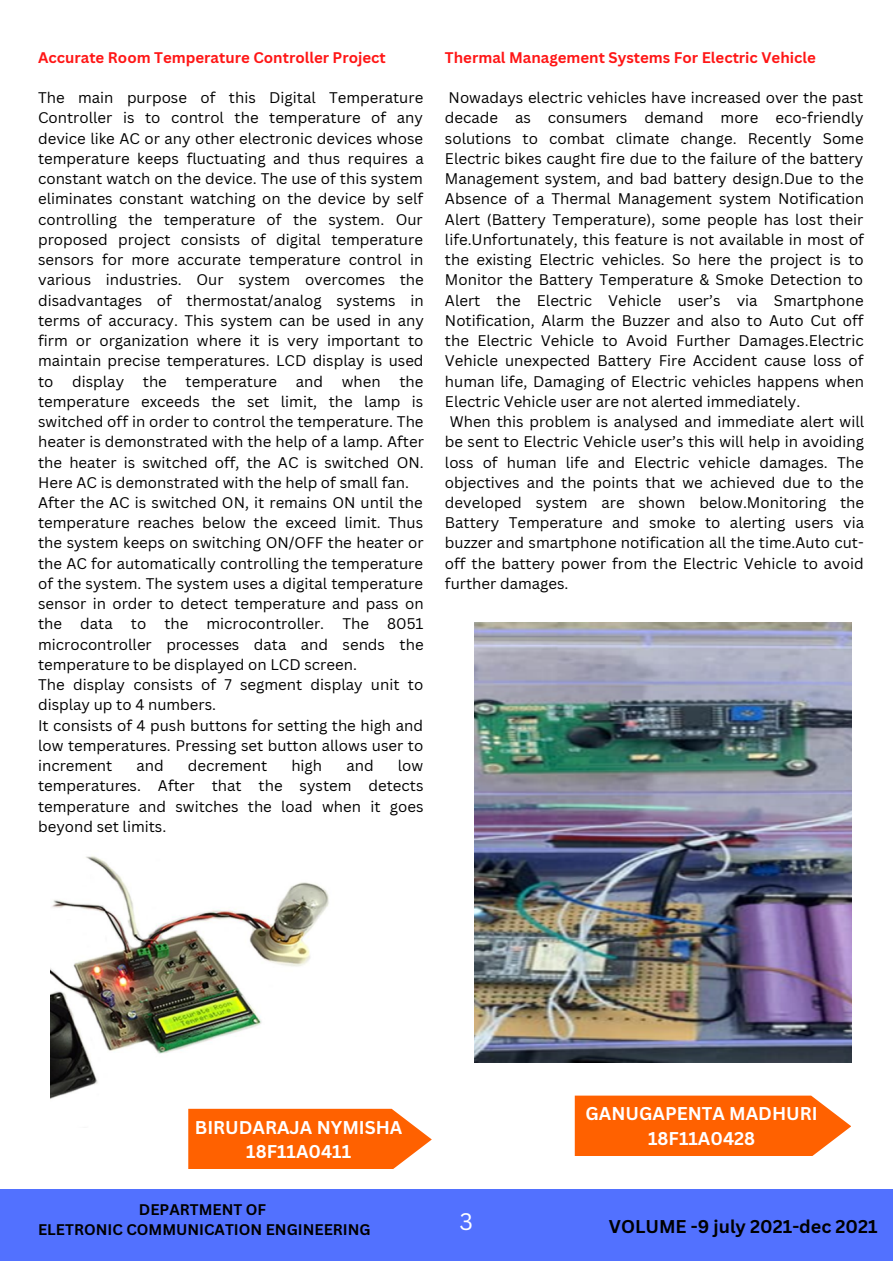
<style>
.page{position:relative;width:893px;height:1264px;background:#fff}
.page>*{position:absolute;margin:0;border:0;box-sizing:border-box;transform-origin:0 0}
.t1{font:23.25px "Canva Sans";color:#fff}
.t2{font:700 18px/24.8px "Canva Sans";color:#fff;text-align:center}
.t3{font:700 18px "Canva Sans";color:#000}
.t4{font:15px/20.2px "Canva Sans";color:#000}
.t5{font:700 15px "Canva Sans";color:#ff1616}
.t6{font:700 15px/20.2px "Canva Sans";color:#000;text-align:center}
</style>
<div class="page">
<img style="left:51px;top:856px;width:278px;height:243px">
<img style="left:475px;top:622px;width:376px;height:440px">
<div style="left:0;top:1189px;width:892px;height:71px;background:#5271ff"></div>
<svg style="left:188px;top:1108px;width:243px;height:60px;background:#ff6e16"></svg>
<svg style="left:574px;top:1095px;width:276px;height:60px;background:#ff6d14"></svg>
<p class="t5" style="left:38px;top:47px;width:349px">Accurate Room Temperature Controller Project</p>
<p class="t4" style="left:38px;top:87px;width:387px">The main purpose of this Digital Temperature Controller is to control the temperature of any device like AC or any other electronic devices whose temperature keeps fluctuating and thus requires a constant watch on the device. The use of this system eliminates constant watching on the device by self controlling the temperature of the system. Our proposed project consists of digital temperature sensors for more accurate temperature control in various industries. Our system overcomes the disadvantages of thermostat/analog systems in terms of accuracy. This system can be used in any firm or organization where it is very important to maintain precise temperatures. LCD display is used to display the temperature and when the temperature exceeds the set limit, the lamp is switched off in order to control the temperature. The heater is demonstrated with the help of a lamp. After the heater is switched off, the AC is switched ON.<br>Here AC is demonstrated with the help of small fan.<br>After the AC is switched ON, it remains ON until the temperature reaches below the exceed limit. Thus the system keeps on switching ON/OFF the heater or the AC for automatically controlling the temperature of the system. The system uses a digital temperature sensor in order to detect temperature and pass on the data to the microcontroller. The 8051 microcontroller processes data and sends the temperature to be displayed on LCD screen.<br>The display consists of 7 segment display unit to display up to 4 numbers.<br>It consists of 4 push buttons for setting the high and low temperatures. Pressing set button allows user to increment</p>
<p class="t4" style="left:38px;top:755px;width:387px;text-align:justify;text-indent:359px">low temperatures. After that the system detects temperature and switches the load when it goes beyond set limits.</p>
<p class="t4" style="left:136px;top:755px;width:29px">and</p>
<p class="t4" style="left:188px;top:755px;width:81px">decrement</p>
<p class="t4" style="left:291px;top:755px;width:32px">high</p>
<p class="t4" style="left:346px;top:755px;width:29px">and</p>
<p class="t5" style="left:445px;top:47px;width:372px">Thermal Management Systems For Electric Vehicle</p>
<p class="t4" style="left:448px;top:87px;width:416px">Nowadays electric vehicles have increased over the past</p>
<p class="t4" style="left:445px;top:107px;width:420px">decade as consumers demand more eco-friendly</p>
<p class="t4" style="left:445px;top:128px;width:420px">solutions to combat climate change. Recently Some</p>
<p class="t4" style="left:445px;top:148px;width:420px">Electric bikes caught fire due to the failure of the battery</p>
<p class="t4" style="left:445px;top:168px;width:420px">Management system, and bad battery design.Due to the</p>
<p class="t4" style="left:445px;top:188px;width:420px">Absence of a Thermal Management system Notification</p>
<p class="t4" style="left:445px;top:209px;width:420px">Alert (Battery Temperature), some people has lost their</p>
<p class="t4" style="left:445px;top:229px;width:420px">life.Unfortunately, this feature is not available in most of</p>
<p class="t4" style="left:445px;top:249px;width:420px">the existing Electric vehicles. So here the project is to</p>
<p class="t4" style="left:445px;top:269px;width:420px">Monitor the Battery Temperature &amp; Smoke Detection to</p>
<p class="t4" style="left:445px;top:289px;width:420px">Alert the Electric Vehicle user’s via Smartphone</p>
<p class="t4" style="left:445px;top:310px;width:420px">Notification, Alarm the Buzzer and also to Auto Cut off</p>
<p class="t4" style="left:445px;top:330px;width:420px">the Electric Vehicle to Avoid Further Damages.Electric</p>
<p class="t4" style="left:445px;top:350px;width:420px">Vehicle unexpected Battery Fire Accident cause loss of</p>
<p class="t4" style="left:445px;top:370px;width:420px">human life, Damaging of Electric vehicles happens when</p>
<p class="t4" style="left:445px;top:391px;width:357px">Electric Vehicle user are not alerted immediately.</p>
<p class="t4" style="left:449px;top:411px;width:416px">When this problem is analysed and immediate alert will</p>
<p class="t4" style="left:445px;top:431px;width:420px">be sent to Electric Vehicle user’s this will help in avoiding</p>
<p class="t4" style="left:445px;top:451px;width:420px">loss of human life and Electric vehicle damages. The</p>
<p class="t4" style="left:445px;top:472px;width:420px">objectives and the points that we achieved due to the</p>
<p class="t4" style="left:445px;top:492px;width:420px">developed system are shown below.Monitoring the</p>
<p class="t4" style="left:445px;top:512px;width:420px">Battery Temperature and smoke to alerting users via</p>
<p class="t4" style="left:445px;top:532px;width:420px">buzzer and smartphone notification all the time.Auto cut-</p>
<p class="t4" style="left:445px;top:553px;width:420px">off the battery power from the Electric Vehicle to avoid</p>
<p class="t4" style="left:445px;top:573px;width:125px">further damages.</p>
<p class="t2" style="left:195px;top:1114px;width:209px">BIRUDARAJA NYMISHA<br>18F11A0411</p>
<p class="t2" style="left:585px;top:1100px;width:234px">GANUGAPENTA MADHURI<br>18F11A0428</p>
<p class="t6" style="left:38px;top:1199px;width:334px">DEPARTMENT OF<br>ELETRONIC COMMUNICATION ENGINEERING</p>
<h1 class="t1" style="left:459px;top:1205px;width:15px">3</h1>
<p class="t3" style="left:609px;top:1213px;width:270px">VOLUME -9 july 2021-dec 2021</p>
</div>
